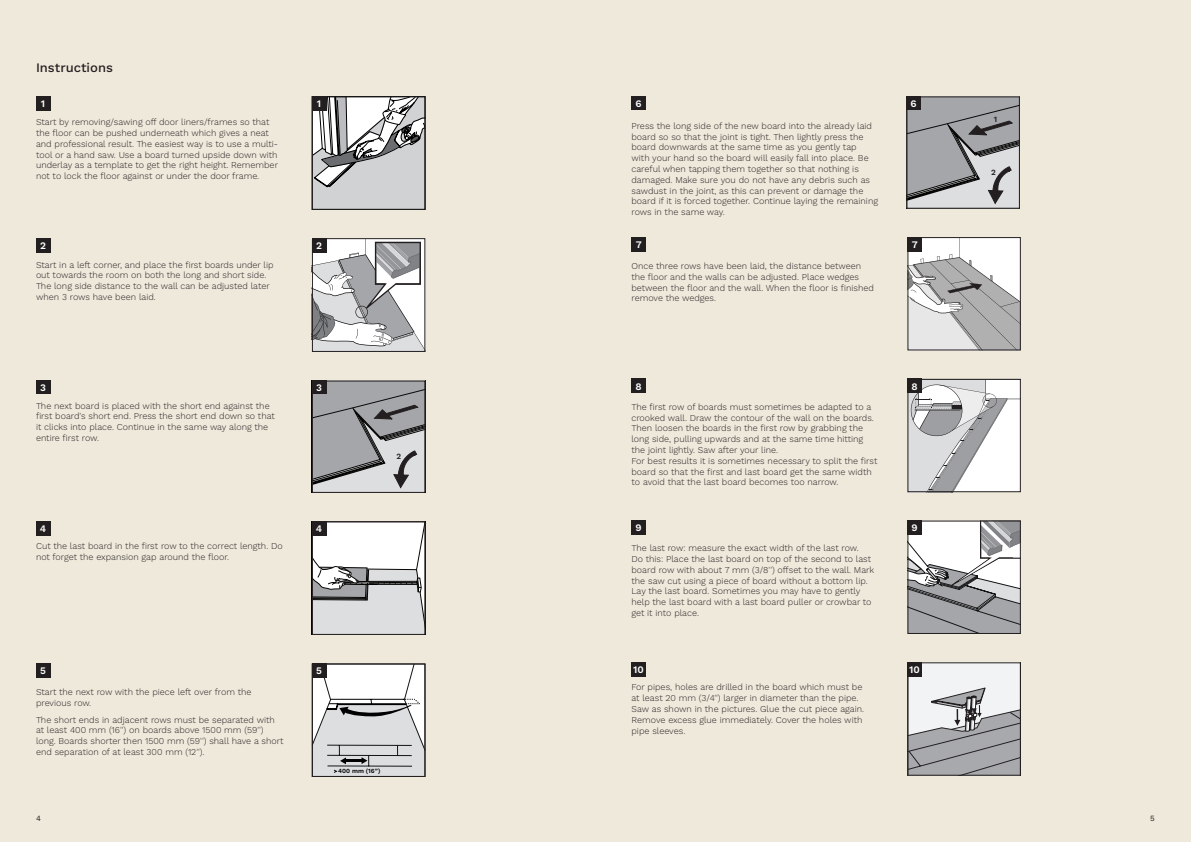
<style>
.page{position:relative;width:1191px;height:842px;background:#fff}
.page>*{position:absolute;margin:0;border:0;box-sizing:border-box;transform-origin:0 0}
.t1{font:500 13px "Work Sans";color:#231f20}
.t2{font:600 10px "Work Sans";color:#fff}
.t3{font:300 9px/10.8px "Work Sans";color:#231f20}
.t4{font:600 8px "Work Sans";color:#231f20}
.t5{font:8px "Work Sans";color:#231f20}
.t6{font:600 6.3px "Work Sans";color:#000001}
</style>
<div class="page">
<div style="left:595px;top:0;width:596px;height:842px;background:#efe9dc"></div>
<div style="left:0;top:0;width:605px;height:842px;background:#efe9dc"></div>
<svg style="left:909px;top:523px;width:109px;height:109px;background:#bcbdbf"></svg>
<div style="left:907px;top:521px;width:113px;height:113px;border:1px solid #231f20"></div>
<div style="left:907px;top:521px;width:14px;height:14px;background:#231f20"></div>
<div style="left:631px;top:521px;width:14px;height:14px;background:#231f20"></div>
<svg style="left:909px;top:664px;width:109px;height:110px;background:#c0c1c3"></svg>
<div style="left:907px;top:662px;width:113px;height:114px;border:1px solid #231f20"></div>
<div style="left:907px;top:662px;width:14px;height:14px;background:#231f20"></div>
<div style="left:631px;top:662px;width:14px;height:14px;background:#231f20"></div>
<svg style="left:909px;top:239px;width:109px;height:109px"></svg>
<div style="left:907px;top:237px;width:113px;height:113px;border:1px solid #231f20"></div>
<svg style="left:907px;top:381px;width:113px;height:112px;background:#d4d4d6"></svg>
<div style="left:907px;top:379px;width:113px;height:113px;border:1px solid #231f20"></div>
<svg style="left:906px;top:96px;width:114px;height:113px;background:#9e9fa2"></svg>
<div style="left:907px;top:237px;width:14px;height:14px;background:#231f20"></div>
<div style="left:631px;top:237px;width:14px;height:14px;background:#231f20"></div>
<div style="left:907px;top:379px;width:14px;height:14px;background:#231f20"></div>
<div style="left:631px;top:379px;width:14px;height:14px;background:#231f20"></div>
<div style="left:631px;top:96px;width:14px;height:13px;background:#231f20"></div>
<div style="left:906px;top:96px;width:14px;height:13px;background:#231f20"></div>
<svg style="left:314px;top:665px;width:109px;height:110px;background:#d7d7d8"></svg>
<div style="left:312px;top:663px;width:113px;height:114px;border:1px solid #231f20"></div>
<svg style="left:314px;top:98px;width:109px;height:110px;background:#c0c0c1"></svg>
<div style="left:312px;top:96px;width:113px;height:114px;border:1px solid #231f20"></div>
<div style="left:36px;top:96px;width:14px;height:15px;background:#231f20"></div>
<div style="left:312px;top:96px;width:14px;height:15px;background:#231f20"></div>
<svg style="left:314px;top:240px;width:109px;height:110px;background:#c5c5c7"></svg>
<div style="left:312px;top:238px;width:113px;height:114px;border:1px solid #231f20"></div>
<div style="left:36px;top:238px;width:14px;height:15px;background:#231f20"></div>
<div style="left:312px;top:238px;width:14px;height:15px;background:#231f20"></div>
<svg style="left:314px;top:523px;width:109px;height:110px;background:#d8d9da"></svg>
<div style="left:312px;top:521px;width:113px;height:114px;border:1px solid #231f20"></div>
<div style="left:312px;top:521px;width:14px;height:15px;background:#231f20"></div>
<div style="left:36px;top:521px;width:14px;height:15px;background:#231f20"></div>
<div style="left:312px;top:663px;width:14px;height:15px;background:#231f20"></div>
<div style="left:36px;top:663px;width:14px;height:15px;background:#231f20"></div>
<svg style="left:312px;top:381px;width:114px;height:112px;background:#9fa0a2"></svg>
<div style="left:312px;top:380px;width:14px;height:14px;background:#231f20"></div>
<div style="left:36px;top:380px;width:14px;height:14px;background:#231f20"></div>
<h1 class="t1" style="left:36px;top:60px;width:78px">Instructions</h1>
<p class="t2" style="left:41px;top:98px;width:6px">1</p>
<p class="t2" style="left:317px;top:98px;width:6px">1</p>
<p class="t2" style="left:635px;top:97px;width:8px">6</p>
<p class="t2" style="left:910px;top:97px;width:8px">6</p>
<p class="t3" style="left:36px;top:117px;width:243px">Start by removing/sawing off door liners/frames so that the floor can be pushed underneath which gives a neat and professional result. The easiest way is to use a multi&shy;tool or a hand saw. Use a board turned upside down with underlay as a template to get the right height. Remember not to lock the floor against or under the door frame.</p>
<p class="t3" style="left:631px;top:121px;width:248px">Press the long side of the new board into the already laid board so so that the joint is tight. Then lightly press the board downwards at the same time as you gently tap<br>with your hand so the board will easily fall into place. Be careful when tapping them together so that nothing is damaged. Make sure you do not have any debris such as sawdust in the joint, as this can prevent or damage the board if it is forced together. Continue laying the remaining rows in the same way.</p>
<p class="t4" style="left:993px;top:115px;width:5px">1</p>
<p class="t4" style="left:991px;top:167px;width:6px">2</p>
<p class="t2" style="left:40px;top:240px;width:7px">2</p>
<p class="t2" style="left:316px;top:240px;width:7px">2</p>
<p class="t2" style="left:636px;top:239px;width:7px">7</p>
<p class="t2" style="left:911px;top:239px;width:7px">7</p>
<p class="t3" style="left:36px;top:260px;width:239px">Start in a left corner, and place the first boards under lip out towards the room on both the long and short side.<br>The long side distance to the wall can be adjusted later when 3 rows have been laid.</p>
<p class="t3" style="left:631px;top:261px;width:244px">Once three rows have been laid, the distance between the floor and the walls can be adjusted. Place wedges between the floor and the wall. When the floor is finished remove the wedges.</p>
<p class="t2" style="left:40px;top:382px;width:7px">3</p>
<p class="t2" style="left:316px;top:382px;width:7px">3</p>
<p class="t2" style="left:635px;top:380px;width:8px">8</p>
<p class="t2" style="left:911px;top:380px;width:8px">8</p>
<p class="t3" style="left:36px;top:401px;width:240px">The next board is placed with the short end against the first board's short end. Press the short end down so that it clicks into place. Continue in the same way along the entire first row.</p>
<p class="t4" style="left:396px;top:451px;width:6px">2</p>
<p class="t3" style="left:631px;top:402px;width:247px">The first row of boards must sometimes be adapted to a crooked wall. Draw the contour of the wall on the boards.<br>Then loosen the boards in the first row by grabbing the long side, pulling upwards and at the same time hitting the joint lightly. Saw after your line.<br>For best results it is sometimes necessary to split the first board so that the first and last board get the same width to avoid that the last board becomes too narrow.</p>
<p class="t2" style="left:40px;top:523px;width:8px">4</p>
<p class="t2" style="left:316px;top:523px;width:8px">4</p>
<p class="t2" style="left:635px;top:522px;width:8px">9</p>
<p class="t2" style="left:911px;top:522px;width:8px">9</p>
<p class="t3" style="left:36px;top:541px;width:248px">Cut the last board in the first row to the correct length. Do not forget the expansion gap around the floor.</p>
<p class="t3" style="left:631px;top:543px;width:244px">The last row: measure the exact width of the last row.<br>Do this: Place the last board on top of the second to last board row with about 7 mm (3/8'') offset to the wall. Mark the saw cut using a piece of board without a bottom lip.<br>Lay the last board. Sometimes you may have to gently help the last board with a last board puller or crowbar to get it into place.</p>
<p class="t2" style="left:40px;top:665px;width:7px">5</p>
<p class="t2" style="left:316px;top:665px;width:7px">5</p>
<p class="t3" style="left:36px;top:687px;width:217px">Start the next row with the piece left over from the previous row.</p>
<p class="t3" style="left:36px;top:714px;width:249px">The short ends in adjacent rows must be separated with at least 400 mm (16'') on boards above 1500 mm (59'') long. Boards shorter then 1500 mm (59'') shall have a short end separation of at least 300 mm (12'').</p>
<p class="t2" style="left:633px;top:664px;width:12px">10</p>
<p class="t2" style="left:909px;top:664px;width:12px">10</p>
<p class="t3" style="left:631px;top:682px;width:234px">For pipes, holes are drilled in the board which must be at least 20 mm (3/4'') larger in diameter than the pipe.<br>Saw as shown in the pictures. Glue the cut piece again.<br>Remove excess glue immediately. Cover the holes with pipe sleeves.</p>
<p class="t6" style="left:338px;top:767px;width:44px">400 mm (16”)</p>
<p class="t5" style="left:36px;top:814px;width:6px">4</p>
<p class="t5" style="left:1150px;top:814px;width:6px">5</p>
</div>
